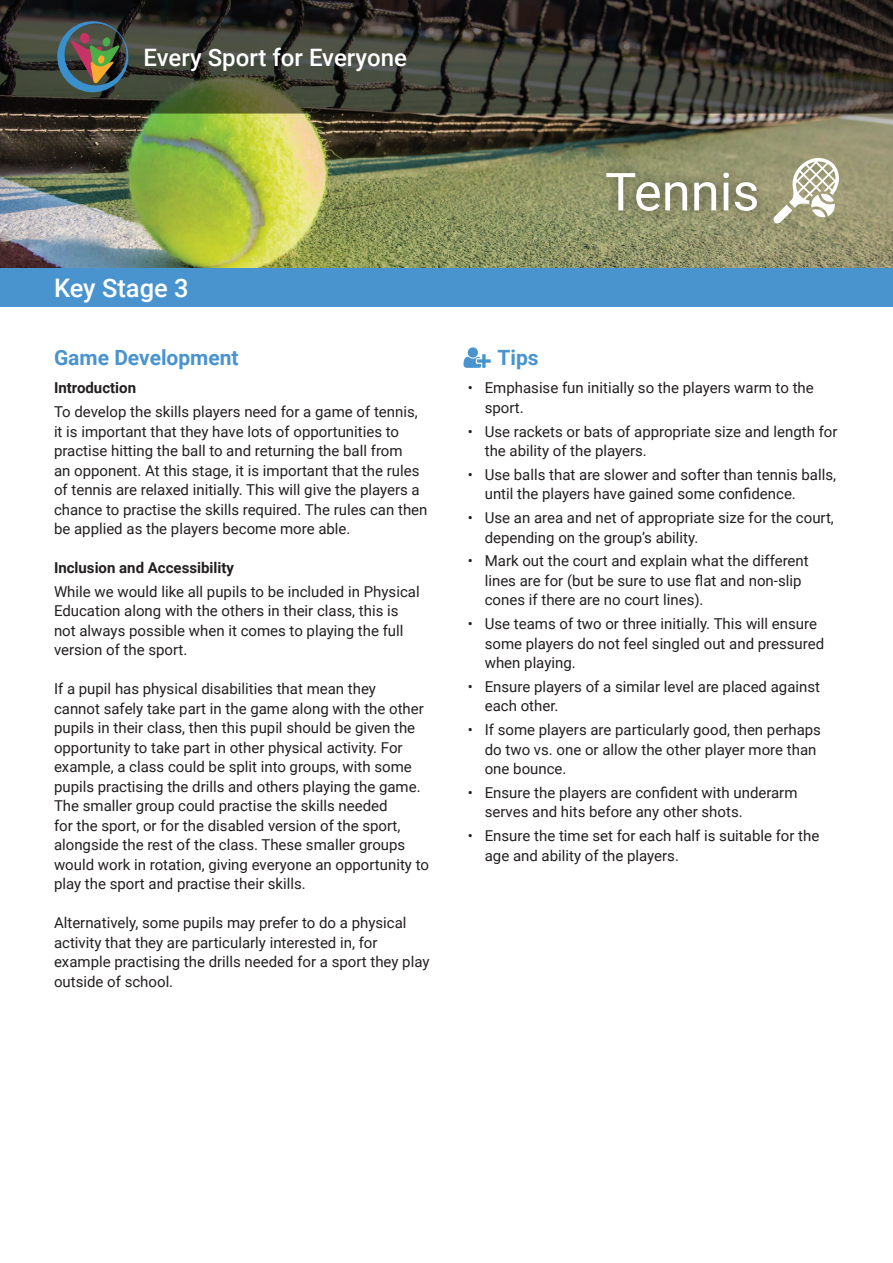
<style>
.page{position:relative;width:893px;height:1263px;background:#fff}
.page>*{position:absolute;margin:0;border:0;box-sizing:border-box;transform-origin:0 0}
.t1{font:52.5px "Roboto";color:#fff}
.t2{font:500 25.5px "Roboto";color:#fff}
.t3{font:500 24px "Roboto";color:#fff}
.t4{font:700 21px "Roboto";color:#4994cf}
.t5{font:15px/19.5px "Roboto";color:#231f20}
.t6{font:700 15px "Roboto";color:#231f20}
</style>
<div class="page">
<img style="left:0;top:114px;width:893px;height:154px">
<svg style="left:0;top:0;width:893px;height:114px;background:#33322a"></svg>
<svg style="left:56px;top:20px;width:73px;height:73px;background:#505953"></svg>
<div style="left:595px;top:162px;width:173px;height:60px;background:#231f20;opacity:.6"></div>
<div style="left:0;top:268px;width:893px;height:39px;background:#4994cf"></div>
<svg style="left:773px;top:155px;width:68px;height:69px"></svg>
<svg style="left:463px;top:347px;width:28px;height:21px"></svg>
<h3 class="t3" style="left:144px;top:43px;width:265px">Every Sport for Everyone</h3>
<h2 class="t2" style="left:54px;top:273px;width:136px">Key Stage 3</h2>
<h3 class="t4" style="left:54px;top:346px;width:186px">Game Development</h3>
<p class="t6" style="left:54px;top:379px;width:84px">Introduction</p>
<p class="t5" style="left:54px;top:402px;width:375px">To develop the skills players need for a game of tennis, it is important that they have lots of opportunities to practise hitting the ball to and returning the ball from<br>an opponent. At this stage, it is important that the rules of tennis are relaxed initially. This will give the players a chance to practise the skills required. The rules can then be applied as the players become more able.</p>
<p class="t6" style="left:54px;top:559px;width:182px">Inclusion and Accessibility</p>
<p class="t5" style="left:54px;top:582px;width:367px">While we would like all pupils to be included in Physical Education along with the others in their class, this is not always possible when it comes to playing the full version of the sport.</p>
<p class="t5" style="left:54px;top:679px;width:376px">If a pupil has physical disabilities that mean they<br>cannot safely take part in the game along with the other pupils in their class, then this pupil should be given the opportunity to take part in other physical activity. For example, a class could be split into groups, with some pupils practising the drills and others playing the game.<br>The smaller group could practise the skills needed<br>for the sport, or for the disabled version of the sport, alongside the rest of the class. These smaller groups would work in rotation, giving everyone an opportunity to play the sport and practise their skills.</p>
<p class="t5" style="left:54px;top:913px;width:377px">Alternatively, some pupils may prefer to do a physical activity that they are particularly interested in, for example practising the drills needed for a sport they play outside of school.</p>
<h1 class="t1" style="left:605px;top:162px;width:156px">Tennis</h1>
<h3 class="t4" style="left:497px;top:346px;width:43px">Tips</h3>
<p class="t5" style="left:485px;top:378px;width:331px;text-indent:-17px">• Emphasise fun initially so the players warm to the sport.</p>
<p class="t5" style="left:485px;top:422px;width:354px;text-indent:-17px">• Use rackets or bats of appropriate size and length for the ability of the players.</p>
<p class="t5" style="left:485px;top:465px;width:353px;text-indent:-17px">• Use balls that are slower and softer than tennis balls, until the players have gained some confidence.</p>
<p class="t5" style="left:485px;top:508px;width:351px;text-indent:-17px">• Use an area and net of appropriate size for the court, depending on the group’s ability.</p>
<p class="t5" style="left:485px;top:551px;width:325px;text-indent:-17px">• Mark out the court and explain what the different lines are for (but be sure to use flat and non-slip cones if there are no court lines).</p>
<p class="t5" style="left:485px;top:614px;width:341px;text-indent:-17px">• Use teams of two or three initially. This will ensure some players do not feel singled out and pressured when playing.</p>
<p class="t5" style="left:485px;top:677px;width:337px;text-indent:-17px">• Ensure players of a similar level are placed against each other.</p>
<p class="t5" style="left:485px;top:720px;width:338px;text-indent:-17px">• If some players are particularly good, then perhaps do two vs. one or allow the other player more than one bounce.</p>
<p class="t5" style="left:485px;top:783px;width:314px;text-indent:-17px">• Ensure the players are confident with underarm serves and hits before any other shots.</p>
<p class="t5" style="left:485px;top:826px;width:336px;text-indent:-17px">• Ensure the time set for each half is suitable for the age and ability of the players.</p>
</div>
